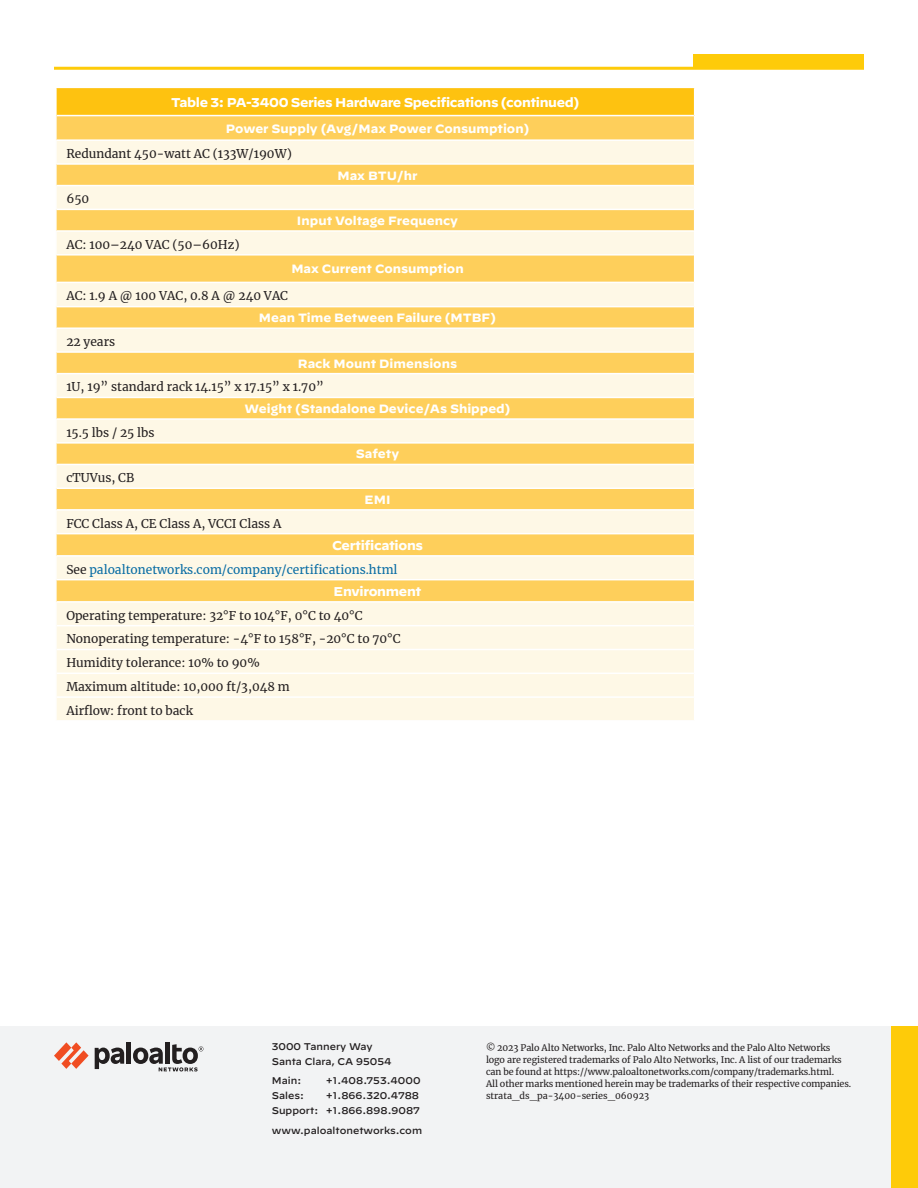
<style>
.page{position:relative;width:918px;height:1188px;background:#fff}
.page>*{position:absolute;margin:0;border:0;box-sizing:border-box;transform-origin:0 0}
.table-title{font:700 12.75px "Decimal";letter-spacing:-.03em;color:#fff}
.table-body-text{font:12px "Merriweather";color:#231f20}
.table-column-header{font:700 12px "Decimal";color:#fff}
.table-body-text-2{font:12px "Merriweather";color:#086ca4}
.t1{font:500 9.75px/15px "Decimal";color:#231f20}
.t2{font:9px/12px "Merriweather";letter-spacing:-.01em;color:#231f20}
.s1{color:#231f20}
</style>
<div class="page">
<div style="left:0;top:1026px;width:918px;height:162px;background:#f2f3f4"></div>
<svg style="left:54px;top:1042px;width:35px;height:27px"></svg>
<hr style="left:127px;top:1042px;width:4px;height:22px;background:#231f20">
<svg style="left:95px;top:1048px;width:29px;height:21px"></svg>
<div style="left:165px;top:1042px;width:5px;height:22px;background:#231f20"></div>
<svg style="left:133px;top:1044px;width:70px;height:27px"></svg>
<div style="left:891px;top:1026px;width:27px;height:162px;background:#fecb09"></div>
<div style="left:693px;top:54px;width:171px;height:14px;background:#fecb09"></div>
<hr style="left:54px;top:67px;width:810px;height:3px;background:#fecb09">
<div style="left:56px;top:87px;width:639px;height:29px;background:#fec210"></div>
<div style="left:57px;top:116px;width:637px;height:23px;background:#fecf5b"></div>
<svg style="left:57px;top:141px;width:637px;height:579px;background:#fee8b1"></svg>
<hr style="left:57px;top:185px;width:637px;height:1px;background:#fff">
<hr style="left:57px;top:230px;width:637px;height:2px;background:#fff">
<hr style="left:57px;top:115px;width:637px;height:1px;background:#fff">
<hr style="left:57px;top:306px;width:637px;height:1px;background:#fff">
<hr style="left:57px;top:254px;width:637px;height:2px;background:#fff">
<hr style="left:57px;top:282px;width:637px;height:1px;background:#fff">
<hr style="left:57px;top:327px;width:637px;height:2px;background:#fff">
<hr style="left:57px;top:351px;width:637px;height:2px;background:#fff">
<hr style="left:57px;top:373px;width:637px;height:1px;background:#fff">
<hr style="left:57px;top:397px;width:637px;height:1px;background:#fff">
<hr style="left:57px;top:418px;width:637px;height:2px;background:#fff">
<hr style="left:55px;top:87px;width:640px;height:1px;background:#fff">
<hr style="left:55px;top:88px;width:2px;height:28px;background:#fff">
<hr style="left:57px;top:442px;width:637px;height:2px;background:#fff">
<hr style="left:57px;top:163px;width:637px;height:2px;background:#fff">
<hr style="left:57px;top:464px;width:637px;height:1px;background:#fff">
<hr style="left:57px;top:488px;width:637px;height:1px;background:#fff">
<hr style="left:57px;top:209px;width:637px;height:1px;background:#fff">
<hr style="left:57px;top:509px;width:637px;height:2px;background:#fff">
<hr style="left:57px;top:625px;width:637px;height:1px;background:#fff">
<hr style="left:57px;top:649px;width:637px;height:1px;background:#fff">
<hr style="left:57px;top:673px;width:637px;height:1px;background:#fff">
<hr style="left:57px;top:696px;width:637px;height:2px;background:#fff">
<hr style="left:57px;top:579px;width:637px;height:1px;background:#fff">
<hr style="left:57px;top:601px;width:637px;height:2px;background:#fff">
<hr style="left:57px;top:533px;width:637px;height:1px;background:#fff">
<svg style="left:694px;top:88px;width:1px;height:468px"></svg>
<hr style="left:57px;top:555px;width:637px;height:2px;background:#fff">
<p class="table-title" style="left:171px;top:95px;width:410px">Table 3: PA-3400 Series Hardware Specifications (continued)</p>
<p class="table-column-header" style="left:226px;top:122px;width:305px">Power Supply (Avg/Max Power Consumption)</p>
<p class="table-body-text" style="left:66px;top:145px;width:227px">Redundant 450-watt AC (133W/190W)</p>
<p class="table-column-header" style="left:337px;top:168px;width:82px">Max BTU/hr</p>
<p class="table-body-text" style="left:66px;top:191px;width:24px">650</p>
<p class="table-column-header" style="left:297px;top:214px;width:163px">Input Voltage Frequency</p>
<p class="table-body-text" style="left:66px;top:236px;width:175px">AC: 100–240 VAC (50–60Hz)</p>
<p class="table-column-header" style="left:291px;top:262px;width:174px">Max Current Consumption</p>
<p class="table-body-text" style="left:66px;top:288px;width:223px">AC: 1.9 A @ 100 VAC, 0.8 A @ 240 VAC</p>
<p class="table-column-header" style="left:259px;top:311px;width:239px">Mean Time Between Failure (MTBF)</p>
<p class="table-body-text" style="left:66px;top:333px;width:50px">22 years</p>
<p class="table-column-header" style="left:298px;top:356px;width:161px">Rack Mount Dimensions</p>
<p class="table-body-text" style="left:66px;top:379px;width:259px">1U, 19” standard rack 14.15” x 17.15” x 1.70”</p>
<p class="table-column-header" style="left:245px;top:402px;width:267px">Weight (Standalone Device/As Shipped)</p>
<p class="table-body-text" style="left:66px;top:424px;width:90px">15.5 lbs / 25 lbs</p>
<p class="table-column-header" style="left:356px;top:447px;width:45px">Safety</p>
<p class="table-body-text" style="left:66px;top:470px;width:69px">cTUVus, CB</p>
<p class="table-column-header" style="left:365px;top:493px;width:27px">EMI</p>
<p class="table-body-text" style="left:66px;top:515px;width:217px">FCC Class A, CE Class A, VCCI Class A</p>
<p class="table-title" style="left:332px;top:538px;width:93px">Certifications</p>
<p class="table-body-text-2" style="left:66px;top:561px;width:333px"><span class="s1">See</span> paloaltonetworks.com/company/certifications.html</p>
<p class="table-title" style="left:334px;top:584px;width:89px">Environment</p>
<p class="table-body-text" style="left:66px;top:607px;width:298px">Operating temperature: 32°F to 104°F, 0°C to 40°C</p>
<p class="table-body-text" style="left:66px;top:631px;width:336px">Nonoperating temperature: -4°F to 158°F, -20°C to 70°C</p>
<p class="table-body-text" style="left:66px;top:655px;width:195px">Humidity tolerance: 10% to 90%</p>
<p class="table-body-text" style="left:66px;top:678px;width:225px">Maximum altitude: 10,000 ft/3,048 m</p>
<p class="table-body-text" style="left:66px;top:702px;width:128px">Airflow: front to back</p>
<p class="t1" style="left:272px;top:1038px;width:121px">3000 Tannery Way<br>Santa Clara, CA 95054</p>
<p class="t1" style="left:272px;top:1072px;width:31px">Main:</p>
<p class="t1" style="left:326px;top:1072px;width:96px">+1.408.753.4000</p>
<p class="t1" style="left:272px;top:1087px;width:34px">Sales:</p>
<p class="t1" style="left:272px;top:1087px;width:150px;text-align:right">+1.866.320.4788<br>Support: +1.866.898.9087</p>
<p class="t1" style="left:272px;top:1122px;width:152px">www.paloaltonetworks.com</p>
<p class="t2" style="left:486px;top:1042px;width:367px">© 2023 Palo Alto Networks, Inc. Palo Alto Networks and the Palo Alto Networks logo are registered trademarks of Palo Alto Networks, Inc. A list of our trademarks can be found at https://www.paloaltonetworks.com/company/trademarks.html.<br>All other marks mentioned herein may be trademarks of their respective companies. strata_ds_pa-3400-series_060923</p>
</div>
